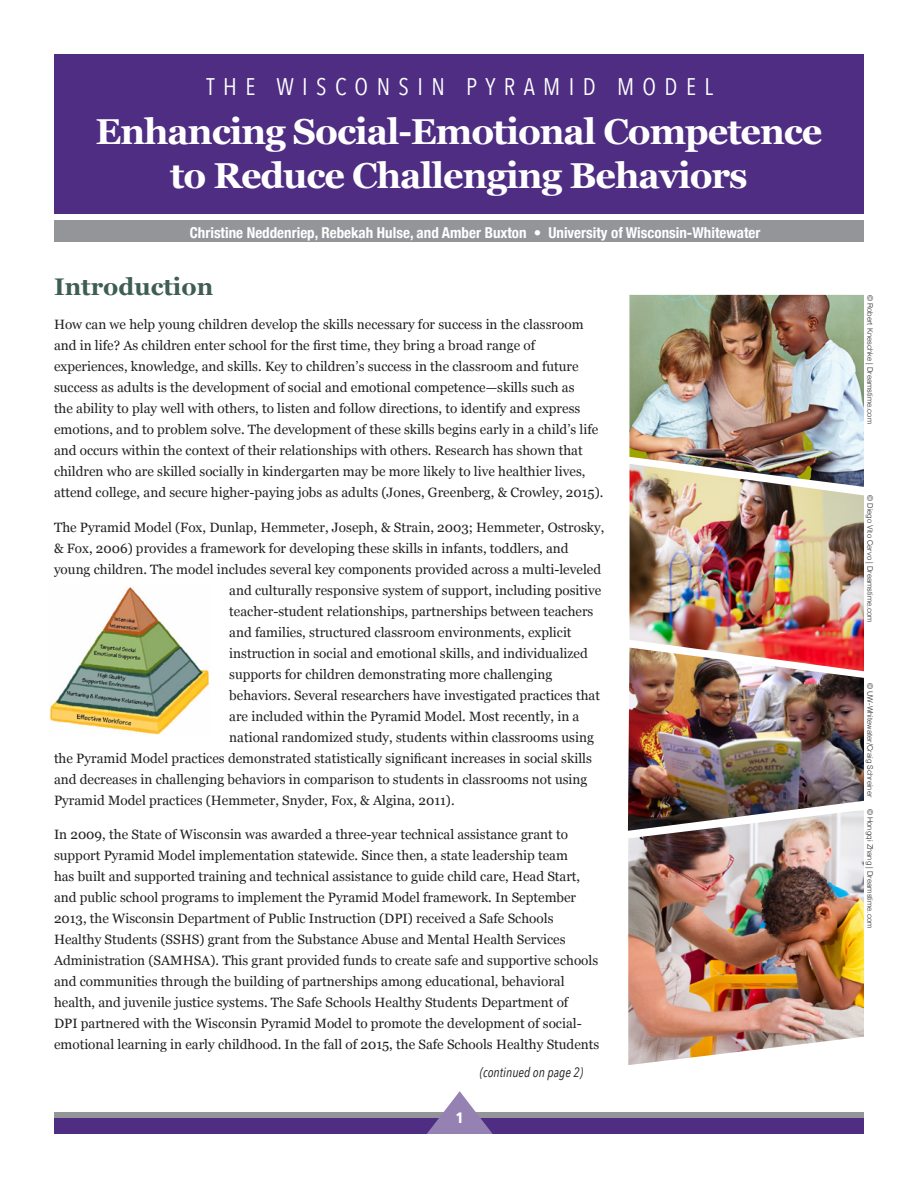
<style>
.page{position:relative;width:918px;height:1188px;background:#fff}
.page>*{position:absolute;margin:0;border:0;box-sizing:border-box;transform-origin:0 0}
.t1{font:700 36px/43.2px "Georgia";letter-spacing:-.03em;color:#fff;text-align:center}
.t2{font:24px "Avenir Next Condensed";letter-spacing:.35em;color:#fff}
.t3{font:700 24px "Georgia";color:#3e5e53}
.t4{font:700 condensed 15px "Helvetica Neue";color:#fff}
.t5{font:700 15px "Avenir Next Condensed";color:#fff}
.t6{font:13.5px/21px "Georgia";color:#231f20}
.t7{font:italic 13.5px "Avenir Next Condensed";color:#231f20}
.t8{font:300 7.5px "Helvetica";color:#231f20}
</style>
<div class="page">
<svg style="left:54px;top:1113px;width:810px;height:6px;background:#878394"></svg>
<div style="left:54px;top:54px;width:810px;height:160px;background:#4e2d83"></div>
<div style="left:54px;top:220px;width:810px;height:22px;background:#939598"></div>
<div style="left:54px;top:1119px;width:810px;height:15px;background:#4e2d83"></div>
<svg style="left:427px;top:1091px;width:66px;height:43px"></svg>
<img style="left:628px;top:648px;width:236px;height:162px">
<img style="left:630px;top:487px;width:234px;height:184px">
<img style="left:628px;top:810px;width:236px;height:255px">
<img style="left:629px;top:295px;width:235px;height:192px">
<img style="left:50px;top:585px;width:159px;height:150px">
<p class="t2" style="left:207px;top:66px;width:508px">THE WISCONSIN PYRAMID MODEL</p>
<p class="t1" style="left:96px;top:109px;width:728px">Enhancing Social-Emotional Competence to Reduce Challenging Behaviors</p>
<p class="t4" style="left:190px;top:220px;width:572px">Christine Neddenriep, Rebekah Hulse, and Amber Buxton • University of Wisconsin-Whitewater</p>
<p class="t3" style="left:54px;top:268px;width:161px">Introduction</p>
<p class="t6" style="left:54px;top:313px;width:551px">How can we help young children develop the skills necessary for success in the classroom and in life? As children enter school for the first time, they bring a broad range of experiences, knowledge, and skills. Key to children’s success in the classroom and future success as adults is the development of social and emotional competence—skills such as<br>the ability to play well with others, to listen and follow directions, to identify and express emotions, and to problem solve. The development of these skills begins early in a child’s life and occurs within the context of their relationships with others. Research has shown that children who are skilled socially in kindergarten may be more likely to live healthier lives, attend college, and secure higher-paying jobs as adults (Jones, Greenberg, &amp; Crowley, 2015).</p>
<p class="t6" style="left:54px;top:516px;width:552px">The Pyramid Model (Fox, Dunlap, Hemmeter, Joseph, &amp; Strain, 2003; Hemmeter, Ostrosky,</p>
<p class="t6" style="left:54px;top:537px;width:516px">&amp; Fox, 2006) provides a framework for developing these skills in infants, toddlers, and</p>
<p class="t6" style="left:54px;top:558px;width:549px">young children. The model includes several key components provided across a multi-leveled</p>
<p class="t6" style="left:229px;top:579px;width:374px">and culturally responsive system of support, including positive</p>
<p class="t6" style="left:229px;top:600px;width:366px">teacher-student relationships, partnerships between teachers</p>
<p class="t6" style="left:229px;top:621px;width:344px">and families, structured classroom environments, explicit</p>
<p class="t6" style="left:229px;top:642px;width:360px">instruction in social and emotional skills, and individualized</p>
<p class="t6" style="left:229px;top:663px;width:324px">supports for children demonstrating more challenging</p>
<p class="t6" style="left:229px;top:684px;width:372px">behaviors. Several researchers have investigated practices that</p>
<p class="t6" style="left:229px;top:705px;width:352px">are included within the Pyramid Model. Most recently, in a</p>
<p class="t6" style="left:229px;top:726px;width:366px">national randomized study, students within classrooms using</p>
<p class="t6" style="left:54px;top:747px;width:539px">the Pyramid Model practices demonstrated statistically significant increases in social skills</p>
<p class="t6" style="left:54px;top:768px;width:535px">and decreases in challenging behaviors in comparison to students in classrooms not using</p>
<p class="t6" style="left:54px;top:789px;width:402px">Pyramid Model practices (Hemmeter, Snyder, Fox, &amp; Algina, 2011).</p>
<p class="t6" style="left:54px;top:823px;width:547px">In 2009, the State of Wisconsin was awarded a three-year technical assistance grant to support Pyramid Model implementation statewide. Since then, a state leadership team<br>has built and supported training and technical assistance to guide child care, Head Start, and public school programs to implement the Pyramid Model framework. In September 2013, the Wisconsin Department of Public Instruction (DPI) received a Safe Schools Healthy Students (SSHS) grant from the Substance Abuse and Mental Health Services Administration (SAMHSA). This grant provided funds to create safe and supportive schools and communities through the building of partnerships among educational, behavioral health, and juvenile justice systems. The Safe Schools Healthy Students Department of<br>DPI partnered with the Wisconsin Pyramid Model to promote the development of social&shy;emotional learning in early childhood. In the fall of 2015, the Safe Schools Healthy Students</p>
<p class="t7" style="left:480px;top:1065px;width:105px">(continued on page 2)</p>
<p class="t5" style="left:456px;top:1109px;width:9px">1</p>
<p class="t8" style="left:877px;top:295px;width:130px;rotate:90deg">© Robert Kneschke | Dreamstime.com</p>
<p class="t8" style="left:877px;top:495px;width:129px;rotate:90deg">© Diego Vito Cervo | Dreamstime.com</p>
<p class="t8" style="left:877px;top:683px;width:116px;rotate:90deg">© UW-Whitewater/Craig Schreiner</p>
<p class="t8" style="left:877px;top:809px;width:121px;rotate:90deg">© Hongqi Zhang | Dreamstime.com</p>
</div>
